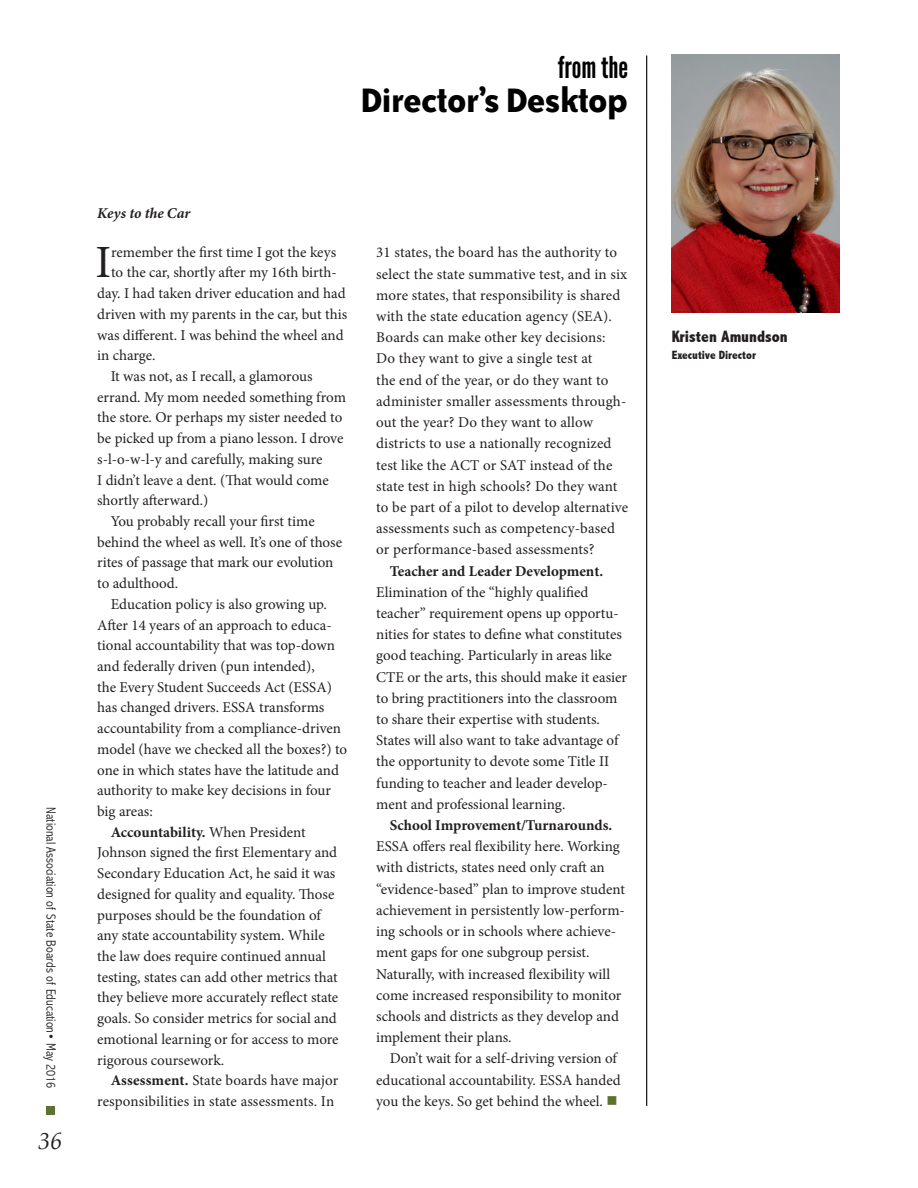
<style>
.page{position:relative;width:918px;height:1188px;background:#fff}
.page>*{position:absolute;margin:0;border:0;box-sizing:border-box;transform-origin:0 0}
.t1{font:46.2px "Minion Pro";color:#231f20}
.t2{font:700 39px "Bailey Sans ITC";letter-spacing:-.02em;color:#000}
.t3{font:30px "League Gothic";color:#000}
.t4{font:italic 24px "Palatino";color:#231f20}
.t5{font:800 condensed 16.5px "Abadi";color:#231f20}
.t6{font:15px/21.1px "Minion Pro";color:#231f20}
.t7{font:700 15px "Minion Pro";letter-spacing:-.005em;color:#231f20}
.t8{font:italic 700 15px "Minion Pro";letter-spacing:-.005em;color:#231f20}
.t9{font:300 condensed 13.5px "Abadi";color:#231f20}
.t10{font:800 condensed 12px "Abadi";color:#231f20}
.s1{font-weight:400}
.s2{font-weight:700}
.s3{color:#5a7332}
</style>
<div class="page">
<div style="left:46px;top:1106px;width:9px;height:8px;background:#5a7332"></div>
<img style="left:672px;top:54px;width:167px;height:258px">
<hr style="left:646px;top:56px;width:1px;height:1050px;background:#000">
<p class="t9" style="left:59px;top:807px;width:283px;rotate:90deg">National Association of State Boards of Education• May 2016</p>
<h3 class="t4" style="left:38px;top:1120px;width:25px">36</h3>
<h3 class="t3" style="left:558px;top:50px;width:72px">from the</h3>
<h2 class="t2" style="left:360px;top:79px;width:270px">Director’s Desktop</h2>
<p class="t8" style="left:97px;top:202px;width:95px">Keys to the Car</p>
<h1 class="t1" style="left:95px;top:232px;width:17px">I</h1>
<p class="t6" style="left:111px;top:242px;width:227px">remember the first time I got the keys</p>
<p class="t6" style="left:111px;top:262px;width:227px">to the car, shortly after my 16th birth-</p>
<p class="t6" style="left:97px;top:283px;width:250px">day. I had taken driver education and had</p>
<p class="t6" style="left:97px;top:304px;width:251px">driven with my parents in the car, but this</p>
<p class="t6" style="left:97px;top:324px;width:248px">was different. I was behind the wheel and</p>
<p class="t6" style="left:97px;top:345px;width:60px">in charge.</p>
<p class="t6" style="left:111px;top:366px;width:203px">It was not, as I recall, a glamorous</p>
<p class="t6" style="left:97px;top:386px;width:250px">errand. My mom needed something from</p>
<p class="t6" style="left:97px;top:407px;width:247px">the store. Or perhaps my sister needed to</p>
<p class="t6" style="left:97px;top:428px;width:248px">be picked up from a piano lesson. I drove</p>
<p class="t6" style="left:97px;top:449px;width:227px">s-l-o-w-l-y and carefully, making sure</p>
<p class="t6" style="left:97px;top:469px;width:233px">I didn’t leave a dent. (That would come</p>
<p class="t6" style="left:97px;top:490px;width:113px">shortly afterward.)</p>
<p class="t6" style="left:111px;top:511px;width:206px">You probably recall your first time</p>
<p class="t6" style="left:97px;top:531px;width:247px">behind the wheel as well. It’s one of those</p>
<p class="t6" style="left:97px;top:552px;width:238px">rites of passage that mark our evolution</p>
<p class="t6" style="left:97px;top:573px;width:82px">to adulthood.</p>
<p class="t6" style="left:111px;top:594px;width:218px">Education policy is also growing up.</p>
<p class="t6" style="left:97px;top:614px;width:236px">After 14 years of an approach to educa-</p>
<p class="t6" style="left:97px;top:635px;width:239px">tional accountability that was top-down</p>
<p class="t6" style="left:97px;top:656px;width:219px">and federally driven (pun intended),</p>
<p class="t6" style="left:97px;top:676px;width:236px">the Every Student Succeeds Act (ESSA)</p>
<p class="t6" style="left:97px;top:697px;width:229px">has changed drivers. ESSA transforms</p>
<p class="t6" style="left:97px;top:718px;width:245px">accountability from a compliance-driven</p>
<p class="t6" style="left:97px;top:739px;width:251px">model (have we checked all the boxes?) to</p>
<p class="t6" style="left:97px;top:759px;width:243px">one in which states have the latitude and</p>
<p class="t6" style="left:97px;top:780px;width:235px">authority to make key decisions in four</p>
<p class="t6" style="left:97px;top:801px;width:57px">big areas:</p>
<p class="t7" style="left:111px;top:821px;width:197px">Accountability. <span class="s1">When President</span></p>
<p class="t6" style="left:97px;top:842px;width:242px">Johnson signed the first Elementary and</p>
<p class="t6" style="left:97px;top:863px;width:240px">Secondary Education Act, he said it was</p>
<p class="t6" style="left:97px;top:884px;width:239px">designed for quality and equality. Those</p>
<p class="t6" style="left:97px;top:904px;width:225px">purposes should be the foundation of</p>
<p class="t6" style="left:97px;top:925px;width:229px">any state accountability system. While</p>
<p class="t6" style="left:97px;top:946px;width:230px">the law does require continued annual</p>
<p class="t6" style="left:97px;top:966px;width:242px">testing, states can add other metrics that</p>
<p class="t6" style="left:97px;top:987px;width:243px">they believe more accurately reflect state</p>
<p class="t6" style="left:97px;top:1008px;width:241px">goals. So consider metrics for social and</p>
<p class="t6" style="left:97px;top:1029px;width:243px">emotional learning or for access to more</p>
<p class="t6" style="left:97px;top:1049px;width:129px">rigorous coursework.</p>
<p class="t6" style="left:111px;top:1070px;width:229px"><span class="s2">Assessment.</span> State boards have major</p>
<p class="t6" style="left:97px;top:1091px;width:239px">responsibilities in state assessments. In</p>
<p class="t6" style="left:376px;top:242px;width:254px">31 states, the board has the authority to select the state summative test, and in six more states, that responsibility is shared with the state education agency (SEA).<br>Boards can make other key decisions:<br>Do they want to give a single test at<br>the end of the year, or do they want to administer smaller assessments through&shy;out the year? Do they want to allow districts to use a nationally recognized test like the ACT or SAT instead of the state test in high schools? Do they want to be part of a pilot to develop alternative assessments such as competency-based or performance-based assessments?</p>
<p class="t7" style="left:390px;top:560px;width:215px">Teacher and Leader Development.</p>
<p class="t6" style="left:376px;top:581px;width:252px">Elimination of the “highly qualified teacher” requirement opens up opportu&shy;nities for states to define what constitutes good teaching. Particularly in areas like CTE or the arts, this should make it easier to bring practitioners into the classroom to share their expertise with students.<br>States will also want to take advantage of the opportunity to devote some Title II funding to teacher and leader develop&shy;ment and professional learning.</p>
<p class="t7" style="left:390px;top:815px;width:224px">School Improvement/Turnarounds.</p>
<p class="t6" style="left:376px;top:836px;width:250px">ESSA offers real flexibility here. Working with districts, states need only craft an “evidence-based” plan to improve student achievement in persistently low-perform&shy;ing schools or in schools where achieve&shy;ment gaps for one subgroup persist.<br>Naturally, with increased flexibility will come increased responsibility to monitor schools and districts as they develop and implement their plans.</p>
<p class="t6" style="left:376px;top:1048px;width:246px;text-indent:14px">Don’t wait for a self-driving version of educational accountability. ESSA handed you the keys. So get behind the wheel. <span class="s3">■</span></p>
<p class="t5" style="left:672px;top:327px;width:118px">Kristen Amundson</p>
<p class="t10" style="left:672px;top:348px;width:86px">Executive Director</p>
</div>
